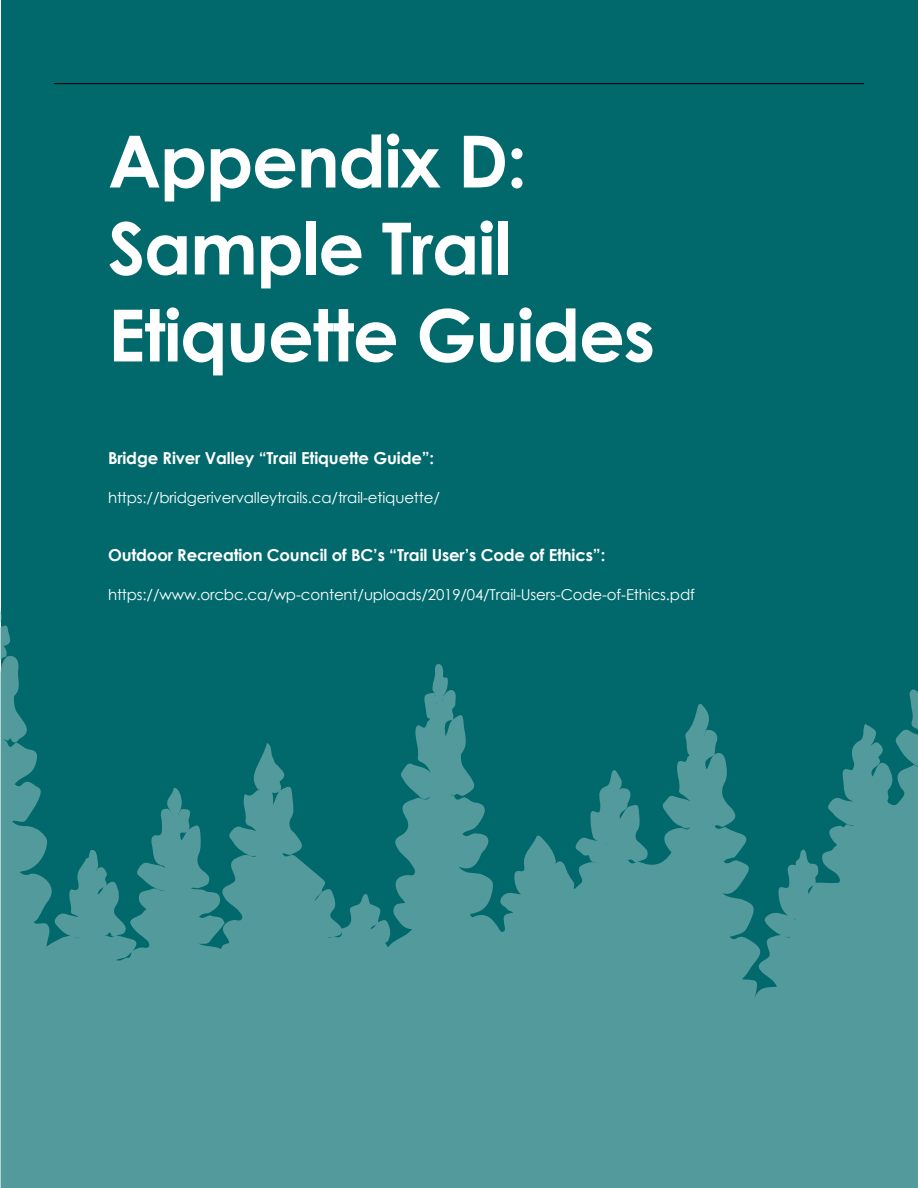
<style>
.page{position:relative;width:918px;height:1188px;background:#fff}
.page>*{position:absolute;margin:0;border:0;box-sizing:border-box;transform-origin:0 0}
.t1{font:700 72px/87px "Century Gothic";letter-spacing:-.02em;color:#fff}
.t2{font:700 16.5px "Century Gothic";letter-spacing:-.01em;color:#fff}
.t3{font:15px "Century Gothic";letter-spacing:-.01em;color:#fff}
</style>
<div class="page">
<div style="left:2px;top:0;width:916px;height:1188px;background:#01696c"></div>
<svg style="left:0;top:597px;width:918px;height:591px;fill:#539a9c"></svg>
<hr style="left:54px;top:83px;width:810px;height:1px;background:#000">
<h1 class="t1" style="left:108px;top:115px;width:549px">Appendix D:<br>Sample Trail<br>Etiquette Guides</h1>
<p class="t2" style="left:108px;top:445px;width:328px">Bridge River Valley “Trail Etiquette Guide”:</p>
<p class="t3" style="left:108px;top:487px;width:333px">https://bridgerivervalleytrails.ca/trail-etiquette/</p>
<p class="t2" style="left:108px;top:542px;width:499px">Outdoor Recreation Council of BC’s “Trail User’s Code of Ethics”:</p>
<p class="t3" style="left:108px;top:584px;width:588px">https://www.orcbc.ca/wp-content/uploads/2019/04/Trail-Users-Code-of-Ethics.pdf</p>
</div>
